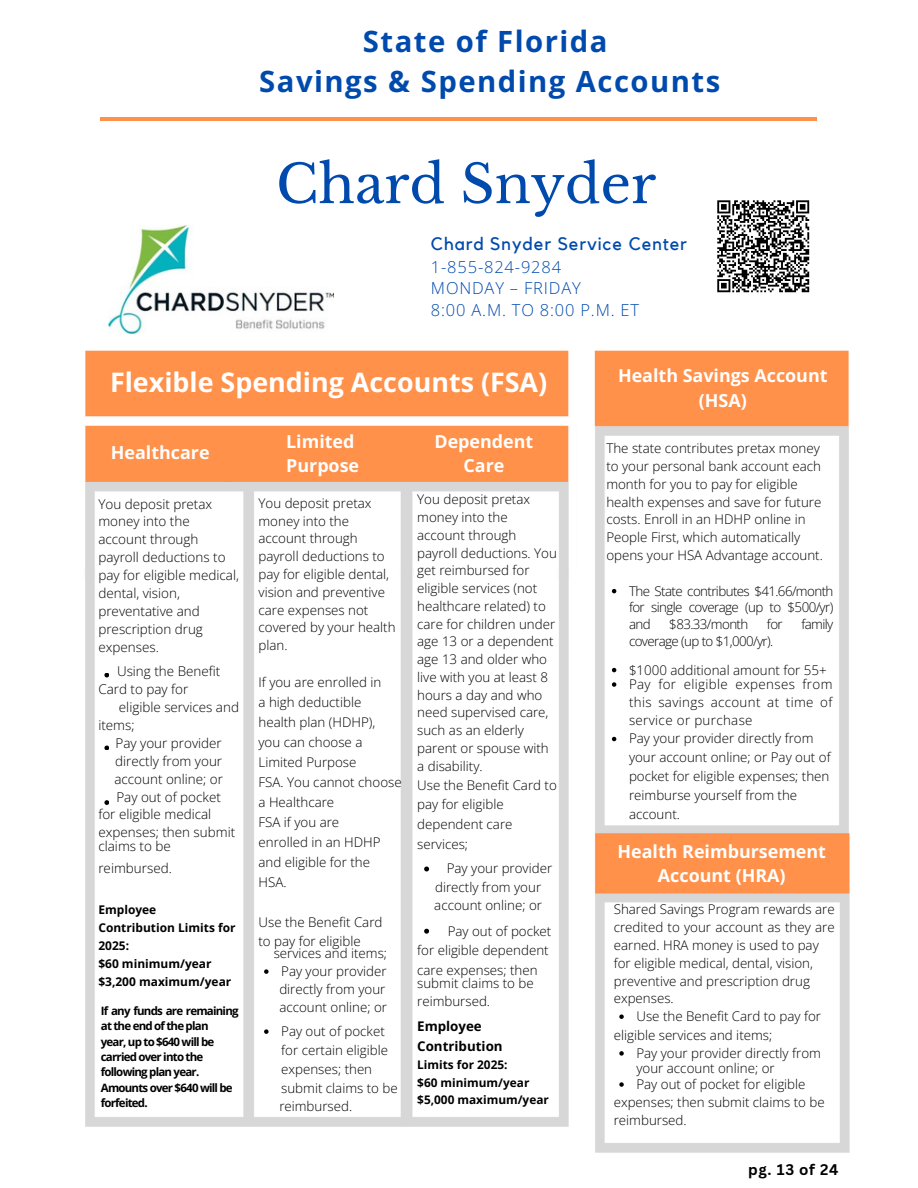
<style>
.page{position:relative;width:918px;height:1188px;background:#fff}
.page>*{position:absolute;margin:0;border:0;box-sizing:border-box;transform-origin:0 0}
.t1{font:52.95px "Libre Baskerville";color:#004aad}
.t2{font:700 29.25px/40.5px "Open Sans";letter-spacing:.05em;color:#004aad;text-align:center}
.t3{font:700 26.85px "Open Sans";color:#fff}
.t4{font:18px "Kollektif";letter-spacing:.05em;color:#004aad}
.t5{font:700 17.85px/24.8px "Open Sans";color:#fff;text-align:center}
.t6{font:300 16.5px/21.3px "Open Sans";letter-spacing:.05em;color:#004aad}
.t7{font:700 15px "Canva Sans";letter-spacing:.05em;color:#000}
.t8{font:300 13.5px/18px "Open Sans";color:#000}
.t9{font:300 13.35px/17.9px "Open Sans";color:#000}
.t10{font:300 13.35px "Open Sans";letter-spacing:-.045em;color:#000}
.t11{font:700 13.35px/19.8px "Open Sans";color:#000}
.t12{font:700 12px/18px "Open Sans";color:#000}
.t13{font:700 11.85px "Open Sans";color:#000}
.t14{font:700 11.55px/15.3px "Open Sans";letter-spacing:-.07em;color:#000}
</style>
<div class="page">
<hr style="left:100px;top:117px;width:717px;height:4px;background:#ff914d">
<img style="left:108px;top:226px;width:225px;height:108px">
<img style="left:85px;top:350px;width:765px;height:803px">
<svg style="left:104px;top:673px;width:5px;height:4px"></svg>
<svg style="left:104px;top:746px;width:5px;height:4px"></svg>
<svg style="left:104px;top:800px;width:5px;height:5px"></svg>
<svg style="left:264px;top:969px;width:5px;height:5px"></svg>
<svg style="left:264px;top:1029px;width:5px;height:5px"></svg>
<svg style="left:424px;top:867px;width:5px;height:4px"></svg>
<svg style="left:424px;top:929px;width:5px;height:5px"></svg>
<svg style="left:619px;top:1014px;width:5px;height:5px"></svg>
<svg style="left:619px;top:1051px;width:5px;height:5px"></svg>
<svg style="left:619px;top:1082px;width:5px;height:5px"></svg>
<svg style="left:717px;top:200px;width:93px;height:93px"></svg>
<svg style="left:612px;top:589px;width:4px;height:4px"></svg>
<svg style="left:612px;top:668px;width:4px;height:4px"></svg>
<svg style="left:612px;top:682px;width:4px;height:5px"></svg>
<svg style="left:612px;top:737px;width:4px;height:4px"></svg>
<h3 class="t2" style="left:259px;top:20px;width:463px">State of Florida<br>Savings &amp; Spending Accounts</h3>
<h5 class="t1" style="left:276px;top:152px;width:382px">Chard Snyder</h5>
<h1 class="t4" style="left:431px;top:236px;width:258px">Chard Snyder Service Center</h1>
<p class="t6" style="left:431px;top:256px;width:210px">1-855-824-9284<br>MONDAY – FRIDAY<br>8:00 A.M. TO 8:00 P.M. ET</p>
<p class="t3" style="left:110px;top:363px;width:439px">Flexible Spending Accounts (FSA)</p>
<p class="t5" style="left:111px;top:440px;width:100px">Healthcare</p>
<p class="t5" style="left:286px;top:428px;width:74px;text-align:left">Limited<br>Purpose</p>
<p class="t5" style="left:435px;top:428px;width:100px">Dependent<br>Care</p>
<h2 class="t8" style="left:98px;top:494px;width:115px">You deposit pretax money into the</h2>
<p class="t8" style="left:98px;top:530px;width:102px">account through</p>
<h4 class="t8" style="left:98px;top:548px;width:142px">payroll deductions to pay for eligible medical, dental, vision, preventative and prescription drug expenses.</h4>
<h4 class="t8" style="left:117px;top:662px;width:105px">Using the Benefit</h4>
<h4 class="t8" style="left:98px;top:680px;width:91px">Card to pay for</h4>
<p class="t8" style="left:119px;top:698px;width:122px">eligible services and</p>
<p class="t8" style="left:98px;top:716px;width:38px">items;</p>
<p class="t8" style="left:116px;top:733px;width:108px">Pay your provider</p>
<p class="t8" style="left:115px;top:751px;width:108px">directly from your</p>
<p class="t8" style="left:114px;top:769px;width:110px">account online; or</p>
<p class="t8" style="left:116px;top:787px;width:106px">Pay out of pocket</p>
<p class="t8" style="left:98px;top:805px;width:114px">for eligible medical</p>
<p class="t8" style="left:98px;top:823px;width:138px">expenses; then submit</p>
<p class="t8" style="left:98px;top:835px;width:75px;line-height:21.9px">claims to be reimbursed.</p>
<p class="t12" style="left:98px;top:900px;width:59px">Employee</p>
<p class="t12" style="left:98px;top:918px;width:139px">Contribution Limits for<br>2025:</p>
<p class="t12" style="left:98px;top:954px;width:115px">$60 minimum/year</p>
<p class="t12" style="left:98px;top:972px;width:134px">$3,200 maximum/year</p>
<p class="t14" style="left:101px;top:1003px;width:139px">If any funds are remaining at the end of the plan</p>
<p class="t14" style="left:101px;top:1034px;width:133px">year, up to $640 will be carried over into the following plan year.<br>Amounts over $640 will be forfeited.</p>
<p class="t9" style="left:259px;top:494px;width:114px">You deposit pretax money into the</p>
<p class="t9" style="left:259px;top:529px;width:101px">account through</p>
<p class="t9" style="left:259px;top:547px;width:139px">payroll deductions to pay for eligible dental, vision and preventive care expenses not covered by your health plan.</p>
<p class="t9" style="left:259px;top:673px;width:124px">If you are enrolled in</p>
<p class="t9" style="left:259px;top:692px;width:118px;line-height:20px">a high deductible health plan (HDHP),</p>
<p class="t9" style="left:259px;top:732px;width:105px;line-height:20px">you can choose a<br>Limited Purpose</p>
<p class="t9" style="left:259px;top:772px;width:145px;line-height:20px">FSA. You cannot choose a Healthcare</p>
<p class="t9" style="left:259px;top:813px;width:82px">FSA if you are</p>
<p class="t9" style="left:259px;top:832px;width:124px;line-height:20px">enrolled in an HDHP and eligible for the</p>
<p class="t9" style="left:259px;top:873px;width:30px">HSA.</p>
<p class="t9" style="left:259px;top:913px;width:125px">Use the Benefit Card</p>
<p class="t9" style="left:259px;top:932px;width:104px">to pay for eligible</p>
<p class="t9" style="left:274px;top:944px;width:115px">services and items;</p>
<p class="t9" style="left:281px;top:962px;width:107px">Pay your provider</p>
<p class="t9" style="left:279px;top:980px;width:108px">directly from your</p>
<p class="t9" style="left:279px;top:998px;width:109px">account online; or</p>
<p class="t9" style="left:281px;top:1021px;width:118px;line-height:18.9px">Pay out of pocket for certain eligible expenses; then submit claims to be</p>
<p class="t9" style="left:279px;top:1096px;width:74px">reimbursed.</p>
<p class="t9" style="left:417px;top:490px;width:114px">You deposit pretax money into the</p>
<p class="t9" style="left:417px;top:526px;width:101px">account through</p>
<p class="t9" style="left:417px;top:544px;width:141px">payroll deductions. You get reimbursed for eligible services (not healthcare related) to care for children under age 13 or a dependent age 13 and older who live with you at least 8 hours a day and who need supervised care, such as an elderly parent or spouse with</p>
<p class="t9" style="left:417px;top:757px;width:67px">a disability.</p>
<p class="t9" style="left:417px;top:774px;width:141px;line-height:19.8px">Use the Benefit Card to pay for eligible dependent care services;</p>
<p class="t9" style="left:447px;top:859px;width:107px">Pay your provider</p>
<p class="t9" style="left:435px;top:878px;width:108px">directly from your</p>
<p class="t9" style="left:434px;top:896px;width:109px">account online; or</p>
<p class="t9" style="left:448px;top:922px;width:105px">Pay out of pocket</p>
<p class="t9" style="left:417px;top:940px;width:133px;line-height:19.8px">for eligible dependent care expenses; then</p>
<p class="t9" style="left:417px;top:974px;width:118px">submit claims to be</p>
<p class="t9" style="left:417px;top:992px;width:74px">reimbursed.</p>
<p class="t11" style="left:417px;top:1016px;width:87px">Employee<br>Contribution</p>
<p class="t13" style="left:417px;top:1056px;width:92px">Limits for 2025:</p>
<p class="t13" style="left:417px;top:1074px;width:114px">$60 minimum/year</p>
<p class="t13" style="left:417px;top:1092px;width:133px">$5,000 maximum/year</p>
<h4 class="t5" style="left:618px;top:363px;width:211px">Health Savings Account (HSA)</h4>
<p class="t9" style="left:606px;top:439px;width:218px">The state contributes pretax money to your personal bank account each month for you to pay for eligible health expenses and save for future costs. Enroll in an HDHP online in People First, which automatically opens your HSA Advantage account.</p>
<p class="t9" style="left:629px;top:582px;width:206px;line-height:16.6px;text-align:justify">The State contributes $41.66/month for single coverage (up to $500/yr) and</p>
<p class="t10" style="left:669px;top:615px;width:81px">$83.33/month</p>
<p class="t9" style="left:767px;top:615px;width:17px">for</p>
<p class="t9" style="left:801px;top:615px;width:34px">family</p>
<p class="t10" style="left:629px;top:631px;width:146px">coverage (up to $1,000/yr).</p>
<p class="t9" style="left:629px;top:660px;width:199px">$1000 additional amount for 55+</p>
<p class="t9" style="left:629px;top:675px;width:205px;text-align:justify">Pay for eligible expenses from this savings account at time of service or purchase</p>
<p class="t9" style="left:629px;top:729px;width:203px;line-height:18.9px">Pay your provider directly from your account online; or Pay out of pocket for eligible expenses; then reimburse yourself from the account.</p>
<p class="t5" style="left:618px;top:840px;width:210px;line-height:23.7px">Health Reimbursement<br>Account (HRA)</p>
<p class="t9" style="left:614px;top:900px;width:223px;text-align:justify">Shared Savings Program rewards are credited to your account as they are earned. HRA money is used to pay</p>
<p class="t9" style="left:614px;top:954px;width:201px">for eligible medical, dental, vision, preventive and prescription drug expenses.</p>
<p class="t9" style="left:636px;top:1007px;width:186px">Use the Benefit Card to pay for</p>
<p class="t9" style="left:614px;top:1026px;width:160px">eligible services and items;</p>
<p class="t9" style="left:636px;top:1045px;width:186px;line-height:15.6px">Pay your provider directly from your account online; or</p>
<p class="t9" style="left:636px;top:1075px;width:171px">Pay out of pocket for eligible</p>
<p class="t9" style="left:614px;top:1093px;width:213px">expenses; then submit claims to be</p>
<h4 class="t9" style="left:614px;top:1110px;width:74px">reimbursed.</h4>
<p class="t7" style="left:748px;top:1159px;width:92px">pg. 13 of 24</p>
</div>
